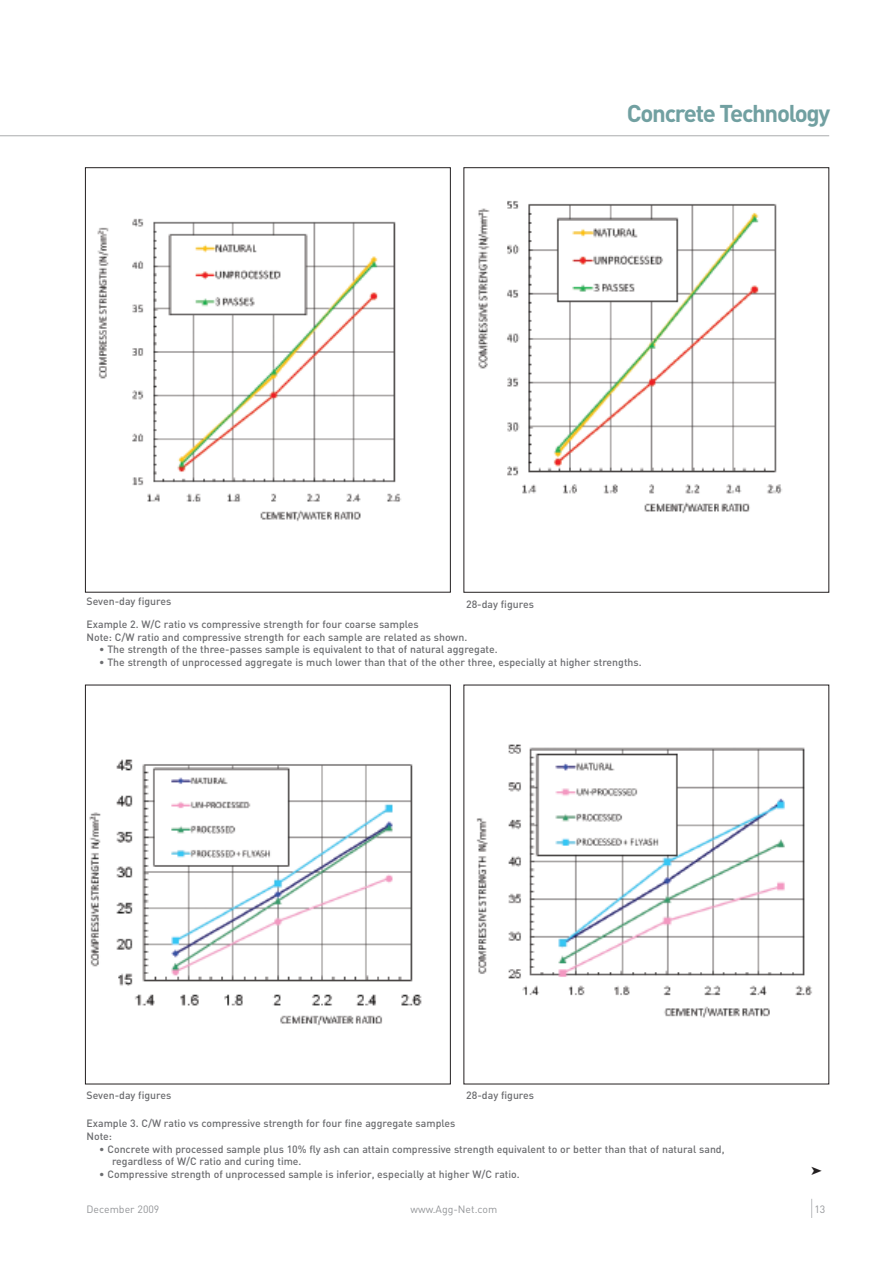
<style>
.page{position:relative;width:893px;height:1263px;background:#fff}
.page>*{position:absolute;margin:0;border:0;box-sizing:border-box;transform-origin:0 0}
.t1{font:700 24px "DIN";letter-spacing:-.055em;color:#71a0a1}
.t2{font:500 10.5px/12.6px "DIN";color:#6c6d70}
.t3{font:10.5px "DIN";color:#939598}
</style>
<div class="page">
<hr style="left:0;top:135px;width:829px;height:1px;background:#aaacad">
<img style="left:97px;top:218px;width:304px;height:304px">
<div style="left:85px;top:167px;width:366px;height:425px;border:1px solid #231f20"></div>
<img style="left:478px;top:201px;width:304px;height:313px">
<div style="left:463px;top:167px;width:366px;height:426px;border:1px solid #231f20"></div>
<img style="left:89px;top:759px;width:333px;height:267px">
<div style="left:85px;top:685px;width:366px;height:399px;border:1px solid #231f20"></div>
<img style="left:476px;top:744px;width:336px;height:274px">
<svg style="left:811px;top:1199px;width:1px;height:19px"></svg>
<h1 class="t1" style="left:627px;top:100px;width:205px">Concrete Technology</h1>
<p class="t2" style="left:87px;top:595px;width:86px">Seven-day figures</p>
<p class="t2" style="left:466px;top:598px;width:69px">28-day figures</p>
<p class="t2" style="left:87px;top:618px;width:382px">Example 2. W/C ratio vs compressive strength for four coarse samples<br>Note: C/W ratio and compressive strength for each sample are related as shown.</p>
<p class="t2" style="left:99px;top:643px;width:400px">• The strength of the three-passes sample is equivalent to that of natural aggregate.</p>
<p class="t2" style="left:99px;top:656px;width:544px">• The strength of unprocessed aggregate is much lower than that of the other three, especially at higher strengths.</p>
<p class="t2" style="left:87px;top:1089px;width:86px">Seven-day figures</p>
<p class="t2" style="left:466px;top:1089px;width:69px">28-day figures</p>
<p class="t2" style="left:87px;top:1117px;width:370px">Example 3. C/W ratio vs compressive strength for four fine aggregate samples<br>Note:</p>
<p class="t2" style="left:112px;top:1143px;width:614px;text-indent:-13px">• Concrete with processed sample plus 10% fly ash can attain compressive strength equivalent to or better than that of natural sand, regardless of W/C ratio and curing time.</p>
<p class="t2" style="left:99px;top:1168px;width:422px">• Compressive strength of unprocessed sample is inferior, especially at higher W/C ratio.</p>
<p class="t3" style="left:87px;top:1203px;width:74px">December 2009</p>
<p class="t3" style="left:411px;top:1203px;width:88px">www.Agg-Net.com</p>
<p class="t3" style="left:814px;top:1203px;width:12px">13</p>
</div>
